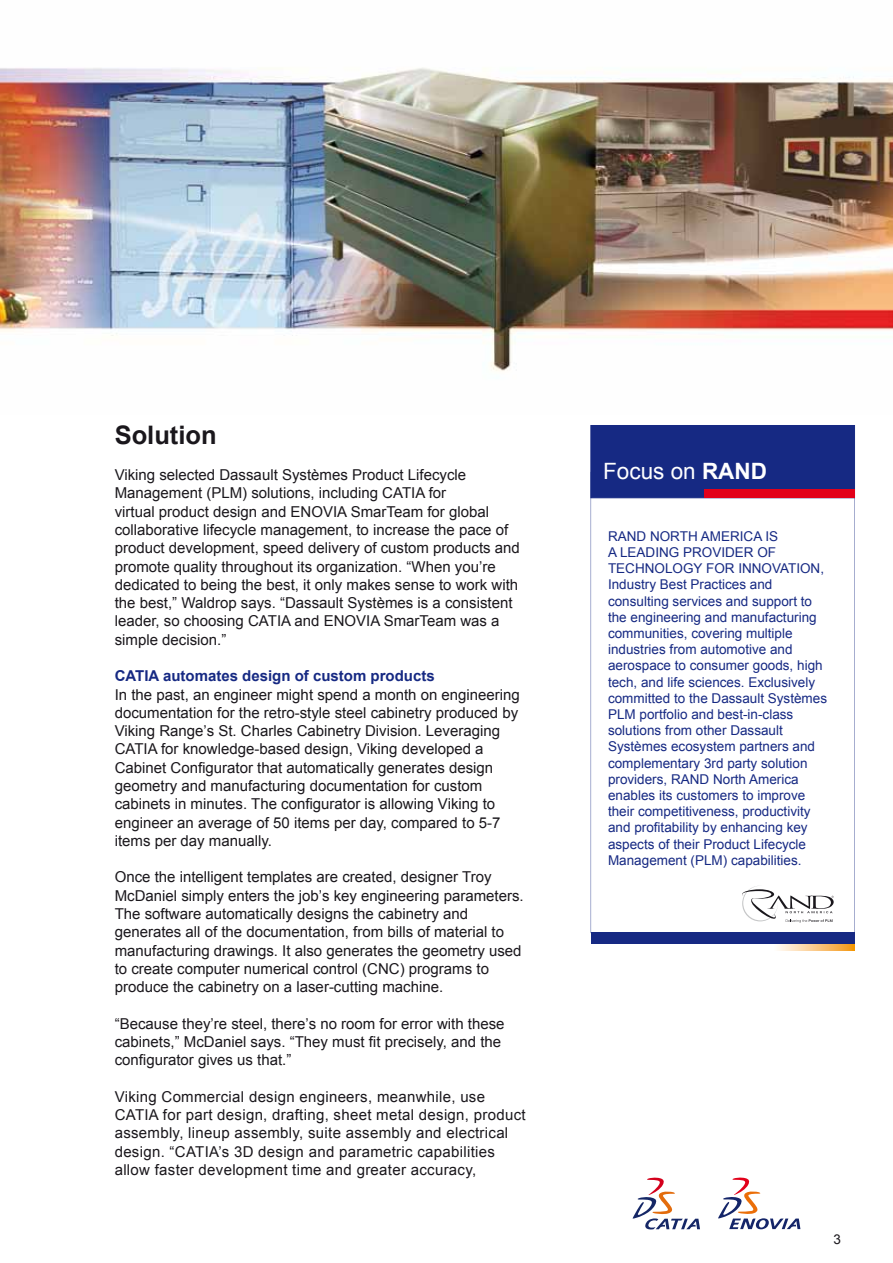
<style>
.page{position:relative;width:893px;height:1263px;background:#fff}
.page>*{position:absolute;margin:0;border:0;box-sizing:border-box;transform-origin:0 0}
.t1{font:700 25.5px "Arial";color:#1a171c}
.t2{font:22.5px "Arial";color:#fff}
.t3{font:15px/18.3px "Arial";color:#1a171c}
.t4{font:15px/18.3px "Arial";letter-spacing:.02em;color:#1a171c}
.t5{font:700 15px "Arial";color:#162983}
.t6{font:13.5px/16.2px "Arial";color:#162983}
.t7{font:13.5px "Arial";color:#1a171c}
.s1{font-weight:700}
</style>
<div class="page">
<img style="left:0;top:68px;width:893px;height:303px">
<svg style="left:633px;top:1177px;width:67px;height:52px"></svg>
<svg style="left:718px;top:1177px;width:82px;height:52px"></svg>
<svg style="left:591px;top:498px;width:264px;height:435px"></svg>
<div style="left:591px;top:933px;width:263px;height:11px;background:#162983"></div>
<svg style="left:777px;top:944px;width:77px;height:6px"></svg>
<div style="left:591px;top:425px;width:264px;height:73px;background:#162983;border:1px solid #162983"></div>
<div style="left:704px;top:490px;width:150px;height:8px;background:#e2001a"></div>
<div style="left:740px;top:883px;width:99px;height:46px;background:#fff"></div>
<svg style="left:742px;top:886px;width:92px;height:37px"></svg>
<h1 class="t1" style="left:115px;top:418px;width:103px">Solution</h1>
<p class="t3" style="left:115px;top:466px;width:407px">Viking selected Dassault Systèmes Product Lifecycle Management (PLM) solutions, including CATIA for<br>virtual product design and ENOVIA SmarTeam for global collaborative lifecycle management, to increase the pace of product development, speed delivery of custom products and promote quality throughout its organization. “When you’re dedicated to being the best, it only makes sense to work with the best,” Waldrop says. “Dassault Systèmes is a consistent leader, so choosing CATIA and ENOVIA SmarTeam was a simple decision.”</p>
<p class="t5" style="left:115px;top:666px;width:322px">CATIA automates design of custom products</p>
<p class="t3" style="left:115px;top:685px;width:407px">In the past, an engineer might spend a month on engineering documentation for the retro-style steel cabinetry produced by Viking Range’s St. Charles Cabinetry Division. Leveraging CATIA for knowledge-based design, Viking developed a Cabinet Configurator that automatically generates design geometry and manufacturing documentation for custom cabinets in minutes. The configurator is allowing Viking to engineer an average of 50 items per day, compared to 5-7 items per day manually.</p>
<p class="t3" style="left:115px;top:868px;width:411px">Once the intelligent templates are created, designer Troy McDaniel simply enters the job’s key engineering parameters.<br>The software automatically designs the cabinetry and generates all of the documentation, from bills of material to manufacturing drawings. It also generates the geometry used to create computer numerical control (CNC) programs to produce the cabinetry on a laser-cutting machine.</p>
<p class="t3" style="left:115px;top:1014px;width:391px">“Because they’re steel, there’s no room for error with these cabinets,” McDaniel says. “They must fit precisely, and the configurator gives us that.”</p>
<p class="t4" style="left:115px;top:1087px;width:412px">Viking Commercial design engineers, meanwhile, use CATIA for part design, drafting, sheet metal design, product assembly, lineup assembly, suite assembly and electrical design. “CATIA’s 3D design and parametric capabilities allow faster development time and greater accuracy,</p>
<h2 class="t2" style="left:603px;top:457px;width:165px">Focus on <span class="s1">RAND</span></h2>
<p class="t6" style="left:608px;top:528px;width:62px">RAND NORT</p>
<p class="t6" style="left:608px;top:528px;width:221px;text-indent:80px">H AMERICA IS<br>A LEADING PROVIDER OF<br>TECHNOLOGY FOR INNOVATION,<br>Industry Best Practices and consulting services and support to the engineering and manufacturing communities, covering multiple industries from automotive and aerospace to consumer goods, high tech, and life sciences. Exclusively committed to the Dassault Systèmes<br>PLM portfolio and best-in-class solutions from other Dassault<br>Systèmes ecosystem partners and complementary 3rd party solution providers, RAND North America enables its customers to improve their competitiveness, productivity and profitability by enhancing key aspects of their Product Lifecycle<br>Management (PLM) capabilities.</p>
<p class="t7" style="left:833px;top:1230px;width:9px">3</p>
</div>
